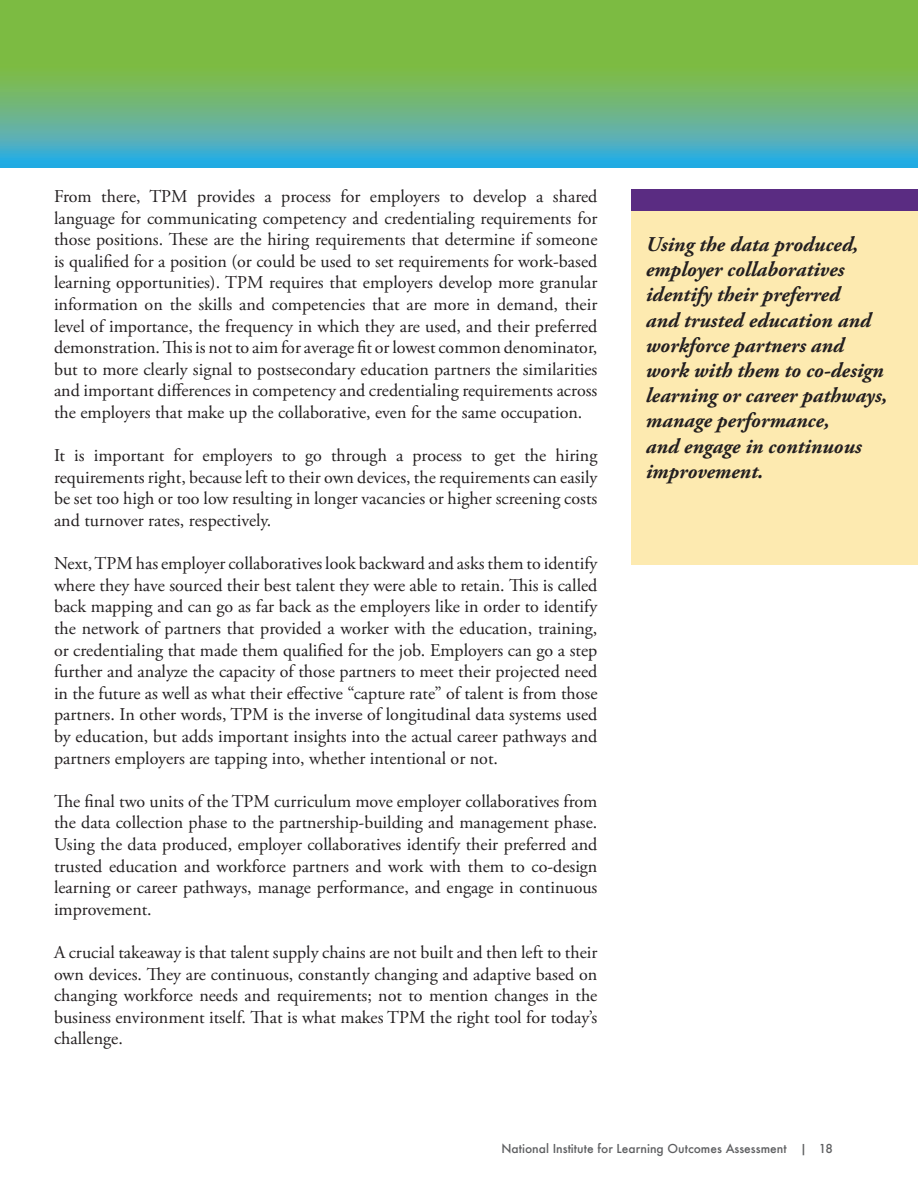
<style>
.page{position:relative;width:918px;height:1188px;background:#fff}
.page>*{position:absolute;margin:0;border:0;box-sizing:border-box;transform-origin:0 0}
.t1{font:italic 700 21px/25.2px "Adobe Garamond Pro";color:#231f20}
.t2{font:18px/21.6px "Adobe Garamond Pro";color:#231f20;text-align:justify}
.t3{font:500 12px "Futura";color:#5f6062}
</style>
<div class="page">
<div style="left:631px;top:204px;width:287px;height:361px;background:#fdeab0"></div>
<div style="left:631px;top:189px;width:287px;height:22px;background:#5a2c82"></div>
<svg style="left:0;top:0;width:918px;height:167px;background:#6bb671"></svg>
<p class="t2" style="left:54px;top:186px;width:545px">From there, TPM provides a process for employers to develop a shared language for communicating competency and credentialing requirements for those positions. These are the hiring requirements that determine if someone is qualified for a position (or could be used to set requirements for work-based learning opportunities). TPM requires that employers develop more granular information on the skills and competencies that are more in demand, their level of importance, the frequency in which they are used, and their preferred demonstration. This is not to aim for average fit or lowest common denominator, but to more clearly signal to postsecondary education partners the similarities and important differences in competency and credentialing requirements across the employers that make up the collaborative, even for the same occupation.</p>
<p class="t2" style="left:54px;top:445px;width:545px">It is important for employers to go through a process to get the hiring requirements right, because left to their own devices, the requirements can easily be set too high or too low resulting in longer vacancies or higher screening costs and turnover rates, respectively.</p>
<p class="t2" style="left:54px;top:553px;width:545px">Next, TPM has employer collaboratives look backward and asks them to identify where they have sourced their best talent they were able to retain. This is called back mapping and can go as far back as the employers like in order to identify the network of partners that provided a worker with the education, training, or credentialing that made them qualified for the job. Employers can go a step further and analyze the capacity of those partners to meet their projected need in the future as well as what their effective “capture rate” of talent is from those partners. In other words, TPM is the inverse of longitudinal data systems used by education, but adds important insights into the actual career pathways and partners employers are tapping into, whether intentional or not.</p>
<p class="t2" style="left:54px;top:791px;width:545px">The final two units of the TPM curriculum move employer collaboratives from the data collection phase to the partnership-building and management phase.<br>Using the data produced, employer collaboratives identify their preferred and trusted education and workforce partners and work with them to co-design learning or career pathways, manage performance, and engage in continuous improvement.</p>
<p class="t2" style="left:54px;top:942px;width:545px">A crucial takeaway is that talent supply chains are not built and then left to their own devices. They are continuous, constantly changing and adaptive based on changing workforce needs and requirements; not to mention changes in the business environment itself. That is what makes TPM the right tool for today’s challenge.</p>
<p class="t1" style="left:646px;top:232px;width:243px">Using the data produced, employer collaboratives identify their preferred<br>and trusted education and workforce partners and work with them to co-design learning or career pathways, manage performance,<br>and engage in continuous improvement.</p>
<p class="t3" style="left:501px;top:1140px;width:333px">National Institute for Learning Outcomes Assessment | 18</p>
</div>
